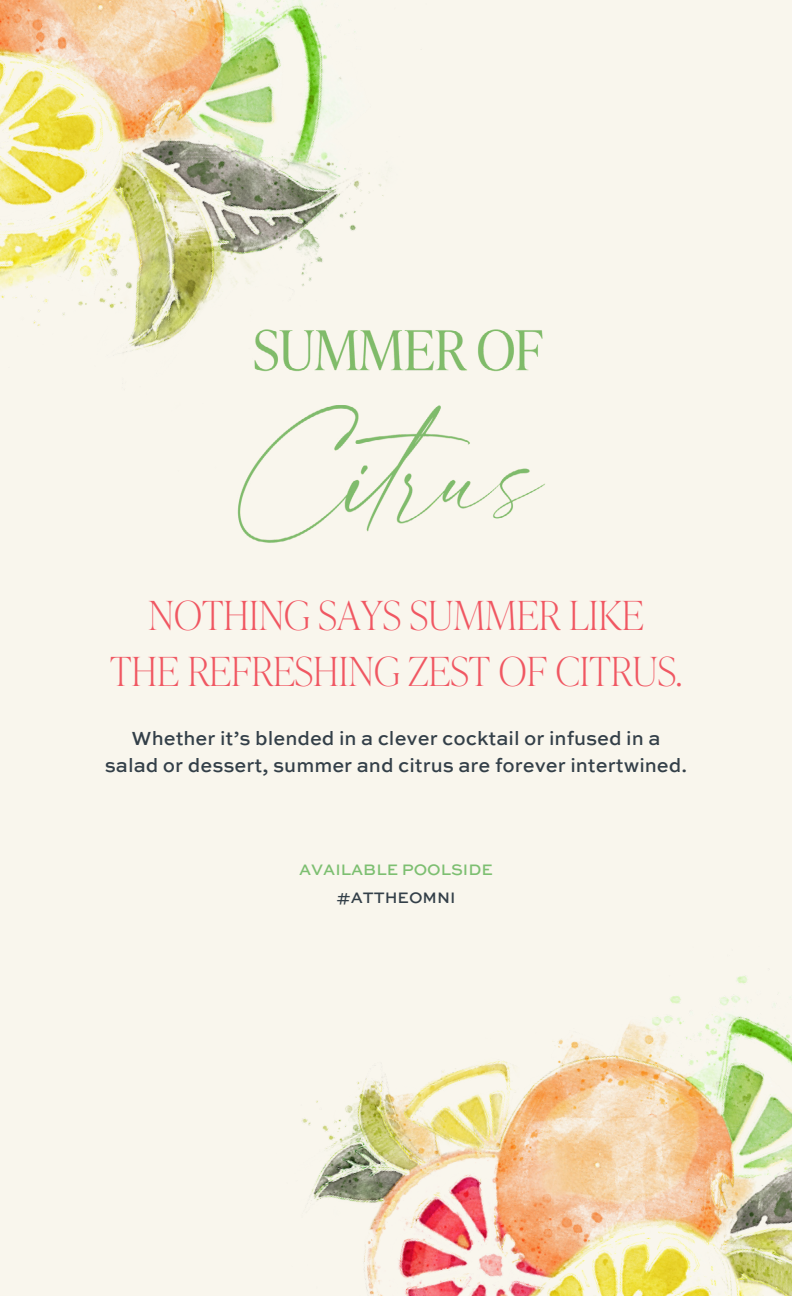
<style>
.page{position:relative;width:792px;height:1296px;background:#f9f6ed}
.page>*{position:absolute;margin:0;border:0;box-sizing:border-box;transform-origin:0 0}
.t1{font:100 40px/55.6px "Ivy Presto Display";color:#f05762;text-align:center}
.t2{font:500 20px/27px "Sweet Sans Pro";color:#333f48;text-align:center}
.t3{font:500 16px "Sweet Sans Pro";color:#7dbf71}
.t4{font:500 16px "Sweet Sans Pro";color:#333f48}
</style>
<div class="page">
<img style="left:0;top:0;width:384px;height:353px">
<img style="left:153px;top:257px;width:392px;height:286px">
<img style="left:302px;top:976px;width:490px;height:320px">
<h1 class="t1" style="left:110px;top:585px;width:573px">NOTHING SAYS SUMMER LIKE<br>THE REFRESHING ZEST OF CITRUS.</h1>
<p class="t2" style="left:105px;top:724px;width:584px">Whether it’s blended in a clever cocktail or infused in a salad or dessert, summer and citrus are forever intertwined.</p>
<p class="t3" style="left:299px;top:858px;width:195px">AVAILABLE POOLSIDE</p>
<p class="t4" style="left:336px;top:886px;width:121px">#ATTHEOMNI</p>
</div>
